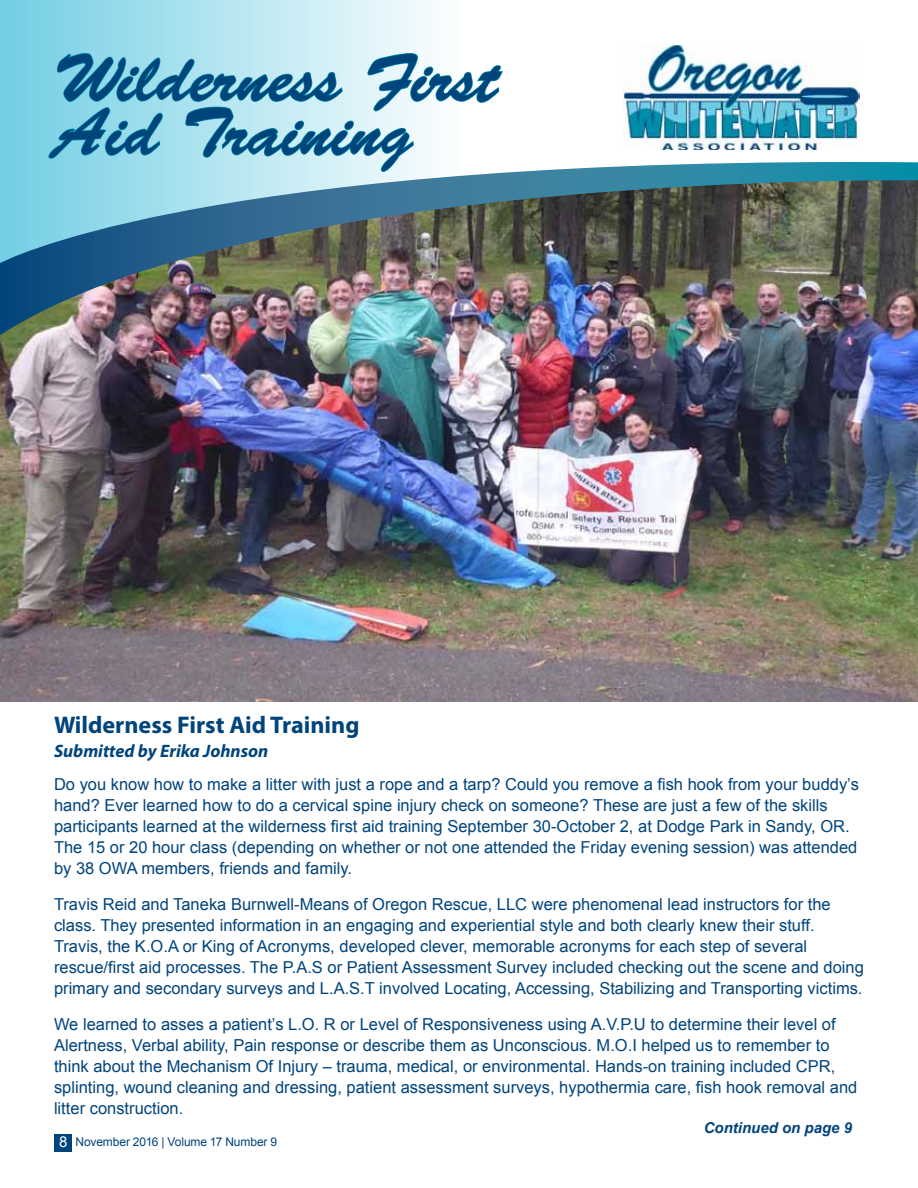
<style>
.page{position:relative;width:918px;height:1188px;background:#fff}
.page>*{position:absolute;margin:0;border:0;box-sizing:border-box;transform-origin:0 0}
.t1{font:67.5px/54px "Brush Script Std";color:#00447c}
.t2{font:700 24.15px "Myriad Pro";color:#00447c}
.t3{font:italic 700 18px "Myriad Pro";color:#00447c}
.t4{font:16.5px/21px "Arial";color:#00447c}
.t5{font:italic 700 15px "Arial";color:#00447c}
.t6{font:12px "Arial";letter-spacing:-.01em;color:#00447c}
.s1{font-size:15px;color:#fff}
</style>
<div class="page">
<div style="left:54px;top:1134px;width:18px;height:18px;background:#00447c"></div>
<img style="left:0;top:335px;width:918px;height:367px">
<svg style="left:0;top:0;width:860px;height:162px"></svg>
<img style="left:624px;top:45px;width:235px;height:105px">
<svg style="left:48px;top:0;width:456px;height:162px"></svg>
<img style="left:0;top:162px;width:918px;height:173px">
<h1 class="t1" style="left:54px;top:53px;width:446px">Wilderness First<br>Aid Training</h1>
<h2 class="t2" style="left:54px;top:709px;width:307px">Wilderness First Aid Training</h2>
<p class="t3" style="left:54px;top:739px;width:216px">Submitted by Erika Johnson</p>
<p class="t4" style="left:54px;top:774px;width:806px">Do you know how to make a litter with just a rope and a tarp? Could you remove a fish hook from your buddy’s hand? Ever learned how to do a cervical spine injury check on someone? These are just a few of the skills participants learned at the wilderness first aid training September 30-October 2, at Dodge Park in Sandy, OR.<br>The 15 or 20 hour class (depending on whether or not one attended the Friday evening session) was attended by 38 OWA members, friends and family.</p>
<p class="t4" style="left:54px;top:894px;width:811px">Travis Reid and Taneka Burnwell-Means of Oregon Rescue, LLC were phenomenal lead instructors for the class. They presented information in an engaging and experiential style and both clearly knew their stuff.<br>Travis, the K.O.A or King of Acronyms, developed clever, memorable acronyms for each step of several rescue/first aid processes. The P.A.S or Patient Assessment Survey included checking out the scene and doing primary and secondary surveys and L.A.S.T involved Locating, Accessing, Stabilizing and Transporting victims.</p>
<p class="t4" style="left:54px;top:1014px;width:805px">We learned to asses a patient’s L.O. R or Level of Responsiveness using A.V.P.U to determine their level of Alertness, Verbal ability, Pain response or describe them as Unconscious. M.O.I helped us to remember to think about the Mechanism Of Injury – trauma, medical, or environmental. Hands-on training included CPR, splinting, wound cleaning and dressing, patient assessment surveys, hypothermia care, fish hook removal and litter construction.</p>
<p class="t6" style="left:59px;top:1134px;width:220px"><span class="s1">8</span> November 2016 | Volume 17 Number 9</p>
<p class="t5" style="left:704px;top:1118px;width:150px">Continued on page 9</p>
</div>
